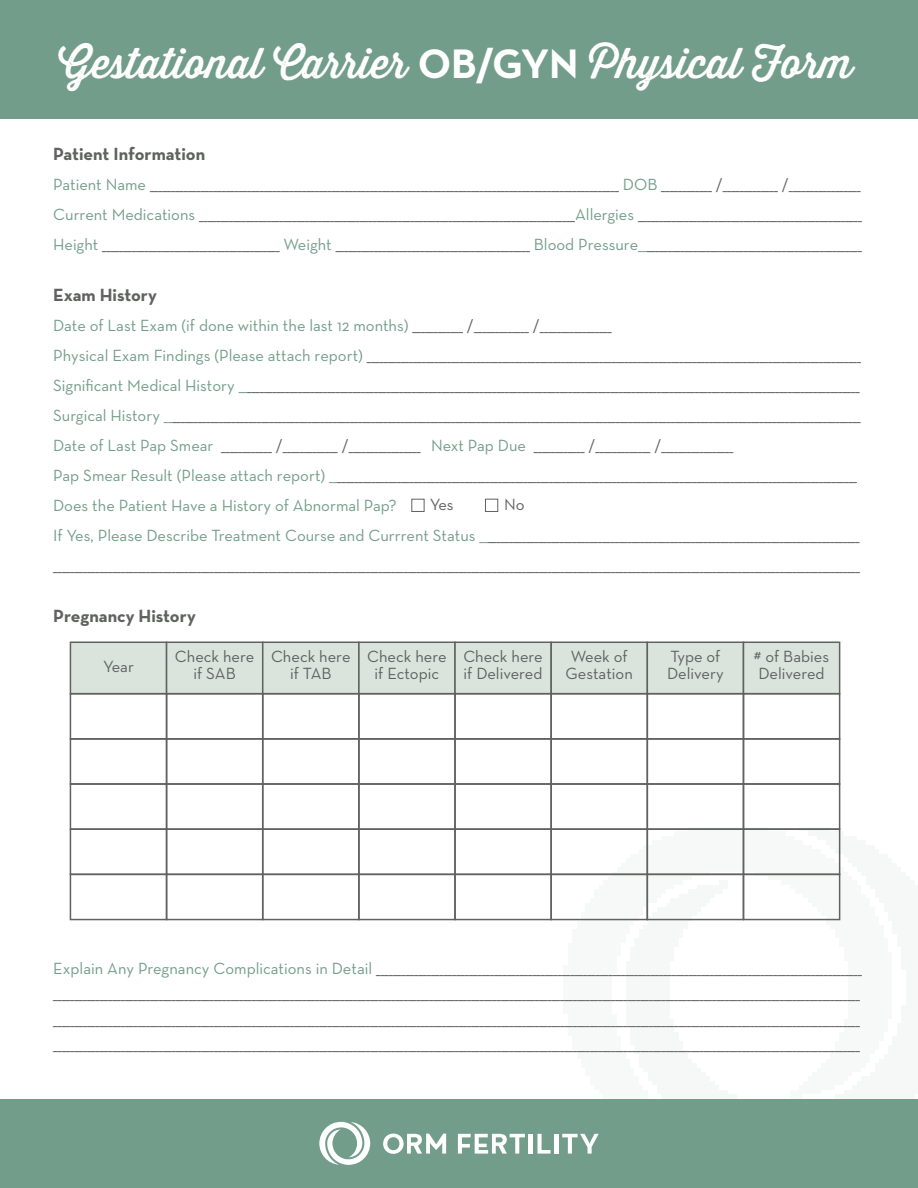
<style>
.page{position:relative;width:918px;height:1188px;background:#fff}
.page>*{position:absolute;margin:0;border:0;box-sizing:border-box;transform-origin:0 0}
.t1{font:41.85px "Thirsty Rough Reg";color:#fff}
.t2{font:700 18px "Neutra Text";color:#5f625f}
.t3{font:16.5px/16.5px "Neutra Text";color:#5f625f;text-align:center}
.t4{font:16.5px "Neutra Text";color:#739d8b}
.s1{font-family:"Neutra Text";font-weight:700}
.s2{color:#739d8b}
</style>
<div class="page">
<div style="left:0;top:0;width:918px;height:119px;background:#739d8b"></div>
<div style="left:0;top:1099px;width:918px;height:89px;background:#739d8b"></div>
<svg style="left:319px;top:1122px;width:51px;height:43px"></svg>
<svg style="left:383px;top:1134px;width:63px;height:20px"></svg>
<svg style="left:458px;top:1134px;width:67px;height:20px"></svg>
<hr style="left:529px;top:1134px;width:4px;height:20px;background:#fff">
<svg style="left:538px;top:1134px;width:13px;height:20px"></svg>
<hr style="left:555px;top:1134px;width:4px;height:20px;background:#fff">
<svg style="left:562px;top:1134px;width:37px;height:20px"></svg>
<div style="left:70px;top:642px;width:97px;height:52px;background:#dae4dc;border:2px solid #5f625f"></div>
<div style="left:166px;top:642px;width:97px;height:52px;background:#dae4dc;border:2px solid #5f625f"></div>
<div style="left:262px;top:642px;width:98px;height:52px;background:#dae4dc;border:2px solid #5f625f"></div>
<div style="left:358px;top:642px;width:98px;height:52px;background:#dae4dc;border:2px solid #5f625f"></div>
<div style="left:454px;top:642px;width:98px;height:52px;background:#dae4dc;border:2px solid #5f625f"></div>
<div style="left:550px;top:642px;width:98px;height:52px;background:#dae4dc;border:2px solid #5f625f"></div>
<div style="left:647px;top:642px;width:97px;height:52px;background:#dae4dc;border:2px solid #5f625f"></div>
<div style="left:743px;top:642px;width:97px;height:52px;background:#dae4dc;border:2px solid #5f625f"></div>
<div style="left:70px;top:693px;width:97px;height:47px;border:2px solid #5f625f"></div>
<div style="left:166px;top:693px;width:97px;height:47px;border:2px solid #5f625f"></div>
<div style="left:262px;top:693px;width:98px;height:47px;border:2px solid #5f625f"></div>
<div style="left:358px;top:693px;width:98px;height:47px;border:2px solid #5f625f"></div>
<div style="left:454px;top:693px;width:98px;height:47px;border:2px solid #5f625f"></div>
<div style="left:550px;top:693px;width:98px;height:47px;border:2px solid #5f625f"></div>
<div style="left:647px;top:693px;width:97px;height:47px;border:2px solid #5f625f"></div>
<div style="left:743px;top:693px;width:97px;height:47px;border:2px solid #5f625f"></div>
<div style="left:70px;top:738px;width:97px;height:47px;border:2px solid #5f625f"></div>
<div style="left:166px;top:738px;width:97px;height:47px;border:2px solid #5f625f"></div>
<div style="left:262px;top:738px;width:98px;height:47px;border:2px solid #5f625f"></div>
<div style="left:358px;top:738px;width:98px;height:47px;border:2px solid #5f625f"></div>
<div style="left:454px;top:738px;width:98px;height:47px;border:2px solid #5f625f"></div>
<div style="left:550px;top:738px;width:98px;height:47px;border:2px solid #5f625f"></div>
<div style="left:647px;top:738px;width:97px;height:47px;border:2px solid #5f625f"></div>
<div style="left:743px;top:738px;width:97px;height:47px;border:2px solid #5f625f"></div>
<div style="left:70px;top:783px;width:97px;height:47px;border:2px solid #5f625f"></div>
<div style="left:166px;top:783px;width:97px;height:47px;border:2px solid #5f625f"></div>
<div style="left:262px;top:783px;width:98px;height:47px;border:2px solid #5f625f"></div>
<div style="left:358px;top:783px;width:98px;height:47px;border:2px solid #5f625f"></div>
<div style="left:454px;top:783px;width:98px;height:47px;border:2px solid #5f625f"></div>
<div style="left:550px;top:783px;width:98px;height:47px;border:2px solid #5f625f"></div>
<div style="left:647px;top:783px;width:97px;height:47px;border:2px solid #5f625f"></div>
<div style="left:743px;top:783px;width:97px;height:47px;border:2px solid #5f625f"></div>
<div style="left:70px;top:828px;width:97px;height:47px;border:2px solid #5f625f"></div>
<div style="left:166px;top:828px;width:97px;height:47px;border:2px solid #5f625f"></div>
<div style="left:262px;top:828px;width:98px;height:47px;border:2px solid #5f625f"></div>
<div style="left:358px;top:828px;width:98px;height:47px;border:2px solid #5f625f"></div>
<div style="left:454px;top:828px;width:98px;height:47px;border:2px solid #5f625f"></div>
<div style="left:550px;top:828px;width:98px;height:47px;border:2px solid #5f625f"></div>
<div style="left:647px;top:828px;width:97px;height:47px;border:2px solid #5f625f"></div>
<div style="left:743px;top:828px;width:97px;height:47px;border:2px solid #5f625f"></div>
<div style="left:70px;top:874px;width:97px;height:46px;border:2px solid #5f625f"></div>
<div style="left:166px;top:874px;width:97px;height:46px;border:2px solid #5f625f"></div>
<div style="left:262px;top:874px;width:98px;height:46px;border:2px solid #5f625f"></div>
<div style="left:358px;top:874px;width:98px;height:46px;border:2px solid #5f625f"></div>
<div style="left:454px;top:874px;width:98px;height:46px;border:2px solid #5f625f"></div>
<div style="left:550px;top:874px;width:98px;height:46px;border:2px solid #5f625f"></div>
<div style="left:647px;top:874px;width:97px;height:46px;border:2px solid #5f625f"></div>
<div style="left:743px;top:874px;width:97px;height:46px;border:2px solid #5f625f"></div>
<div style="left:411px;top:499px;width:14px;height:13px;border:1px solid #5f625f"></div>
<div style="left:485px;top:499px;width:13px;height:13px;border:1px solid #5f625f"></div>
<p class="t1" style="left:59px;top:32px;width:796px">Gestational Carrier <span class="s1">OB/GYN</span> Physical Form</p>
<p class="t2" style="left:53px;top:142px;width:154px">Patient Information</p>
<p class="t3" style="left:53px;top:175px;width:809px"><span class="s2">Patient Name</span> _______________________________________________________________________________________________________________ <span class="s2">DOB</span> ____________ /_____________ /_________________</p>
<p class="t3" style="left:53px;top:205px;width:810px"><span class="s2">Current Medications</span> _________________________________________________________________________________________<span class="s2">Allergies</span> _____________________________________________________</p>
<p class="t3" style="left:53px;top:235px;width:810px"><span class="s2">Height</span> __________________________________________ <span class="s2">Weight</span> ______________________________________________ <span class="s2">Blood Pressure__</span>___________________________________________________</p>
<p class="t2" style="left:53px;top:283px;width:105px">Exam History</p>
<p class="t3" style="left:53px;top:316px;width:560px"><span class="s2">Date of Last Exam (if done within the last 12 months)</span> ____________ /_____________ /_________________</p>
<p class="t3" style="left:53px;top:346px;width:809px"><span class="s2">Physical Exam Findings (Please attach report)</span> _____________________________________________________________________________________________________________________</p>
<p class="t3" style="left:53px;top:376px;width:808px"><span class="s2">Significant Medical History __</span>_________________________________________________________________________________________________________________________________________________</p>
<p class="t3" style="left:53px;top:406px;width:809px"><span class="s2">Surgical History __</span>___________________________________________________________________________________________________________________________________________________________________</p>
<p class="t3" style="left:53px;top:436px;width:682px"><span class="s2">Date of Last Pap Smear</span> ____________ /_____________ /_________________ <span class="s2">Next Pap Due</span> ____________ /_____________ /_________________</p>
<p class="t3" style="left:53px;top:466px;width:805px"><span class="s2">Pap Smear Result (Please attach report) __</span>___________________________________________________________________________________________________________________________</p>
<p class="t4" style="left:53px;top:495px;width:345px">Does the Patient Have a History of Abnormal Pap?</p>
<p class="t3" style="left:53px;top:520px;width:808px;line-height:30px;text-align:left"><span class="s2">If Yes, Please Describe Treatment Course and Currrent Status __</span>________________________________________________________________________________________ _______________________________________________________________________________________________________________________________________________________________________________________________</p>
<p class="t3" style="left:430px;top:496px;width:25px">Yes</p>
<p class="t3" style="left:504px;top:496px;width:22px">No</p>
<p class="t2" style="left:53px;top:605px;width:144px">Pregnancy History</p>
<p class="t3" style="left:103px;top:658px;width:32px">Year</p>
<p class="t3" style="left:175px;top:648px;width:81px">Check here if SAB</p>
<p class="t3" style="left:271px;top:648px;width:81px">Check here if TAB</p>
<p class="t3" style="left:367px;top:648px;width:81px">Check here if Ectopic</p>
<p class="t3" style="left:463px;top:648px;width:81px;text-align:left">Check here if Delivered</p>
<p class="t3" style="left:566px;top:648px;width:69px">Week of<br>Gestation</p>
<p class="t3" style="left:667px;top:648px;width:58px;text-align:left">Type of<br>Delivery</p>
<p class="t3" style="left:754px;top:648px;width:77px;text-align:left"># of Babies<br>Delivered</p>
<p class="t3" style="left:53px;top:955px;width:810px;line-height:25.5px;text-align:justify"><span class="s2">Explain Any Pregnancy Complications in Detail</span> ___________________________________________________________________________________________________________________ _______________________________________________________________________________________________________________________________________________________________________________________________ _______________________________________________________________________________________________________________________________________________________________________________________________</p>
<p class="t3" style="left:53px;top:1036px;width:808px">_______________________________________________________________________________________________________________________________________________________________________________________________</p>
</div>
